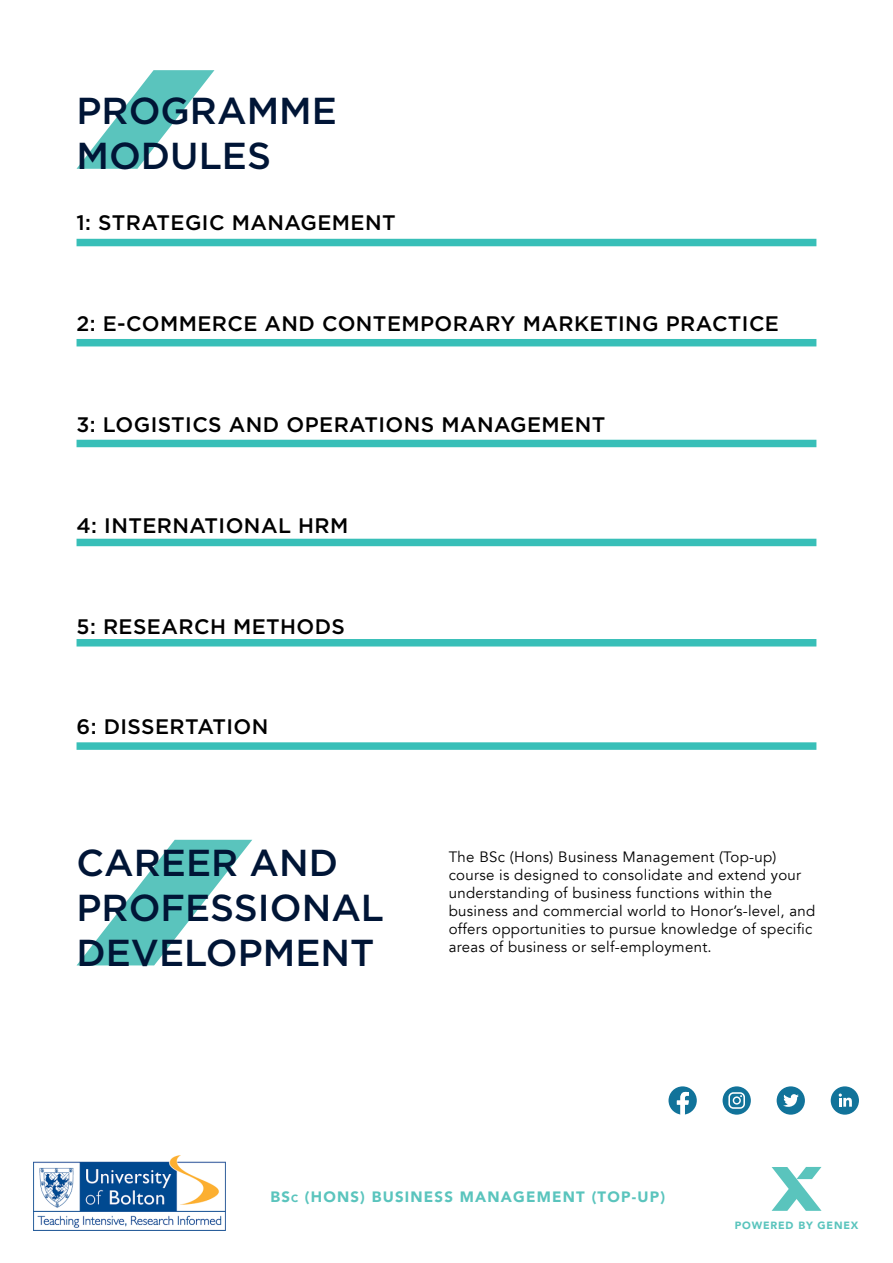
<style>
.page{position:relative;width:893px;height:1263px;background:#fff}
.page>*{position:absolute;margin:0;border:0;box-sizing:border-box;transform-origin:0 0}
.t1{font:500 37.5px/45px "Gotham HTF";color:#001536}
.t2{font:500 21px "Gotham HTF";letter-spacing:.02em;color:#000}
.t3{font:15px/18px "Avenir";letter-spacing:.02em;color:#000}
.t4{font:900 15px "Avenir";letter-spacing:.08em;color:#5ac4bd}
.t5{font:900 10.5px "Avenir";letter-spacing:.08em;color:#5ac4bd}
.s1{font-size:10.5px}
</style>
<div class="page">
<svg style="left:772px;top:1167px;width:49px;height:44px"></svg>
<img style="left:33px;top:1156px;width:192px;height:74px">
<div style="left:77px;top:239px;width:739px;height:7px;background:#38bfb8"></div>
<div style="left:77px;top:440px;width:739px;height:7px;background:#38bfb8"></div>
<div style="left:77px;top:339px;width:739px;height:7px;background:#38bfb8"></div>
<div style="left:77px;top:539px;width:739px;height:7px;background:#38bfb8"></div>
<div style="left:77px;top:639px;width:739px;height:7px;background:#38bfb8"></div>
<div style="left:77px;top:742px;width:739px;height:8px;background:#38bfb8"></div>
<svg style="left:668px;top:1086px;width:29px;height:29px"></svg>
<div style="left:723px;top:1086px;width:28px;height:29px;background:#11739a;border-radius:50%"></div>
<svg style="left:728px;top:1092px;width:17px;height:17px"></svg>
<div style="left:777px;top:1086px;width:28px;height:29px;background:#11739a;border-radius:50%"></div>
<svg style="left:783px;top:1094px;width:16px;height:13px"></svg>
<div style="left:831px;top:1086px;width:28px;height:29px;background:#11739a;border-radius:50%"></div>
<svg style="left:839px;top:1093px;width:13px;height:14px"></svg>
<svg style="left:77px;top:70px;width:137px;height:99px"></svg>
<svg style="left:77px;top:840px;width:175px;height:125px"></svg>
<p class="t1" style="left:77px;top:87px;width:262px">PROGRAMME</p>
<p class="t1" style="left:77px;top:132px;width:196px">MODULES</p>
<p class="t2" style="left:77px;top:211px;width:321px">1: STRATEGIC MANAGEMENT</p>
<p class="t2" style="left:77px;top:312px;width:704px">2: E-COMMERCE AND CONTEMPORARY MARKETING PRACTICE</p>
<p class="t2" style="left:77px;top:412px;width:530px">3: LOGISTICS AND OPERATIONS MANAGEMENT</p>
<p class="t2" style="left:77px;top:513px;width:273px">4: INTERNATIONAL HRM</p>
<p class="t2" style="left:77px;top:614px;width:270px">5: RESEARCH METHODS</p>
<p class="t2" style="left:77px;top:715px;width:193px">6: DISSERTATION</p>
<p class="t1" style="left:77px;top:839px;width:309px">CAREER AND<br>PROFESSIONAL<br>DEVELOPMENT</p>
<p class="t3" style="left:449px;top:848px;width:368px">The BSc (Hons) Business Management (Top-up) course is designed to consolidate and extend your understanding of business functions within the business and commercial world to Honor’s-level, and offers opportunities to pursue knowledge of specific areas of business or self-employment.</p>
<p class="t4" style="left:270px;top:1184px;width:396px">BS<span class="s1">C</span> (HONS) BUSINESS MANAGEMENT (TOP-UP)</p>
<p class="t5" style="left:735px;top:1216px;width:125px">POWERED BY GENEX</p>
</div>
